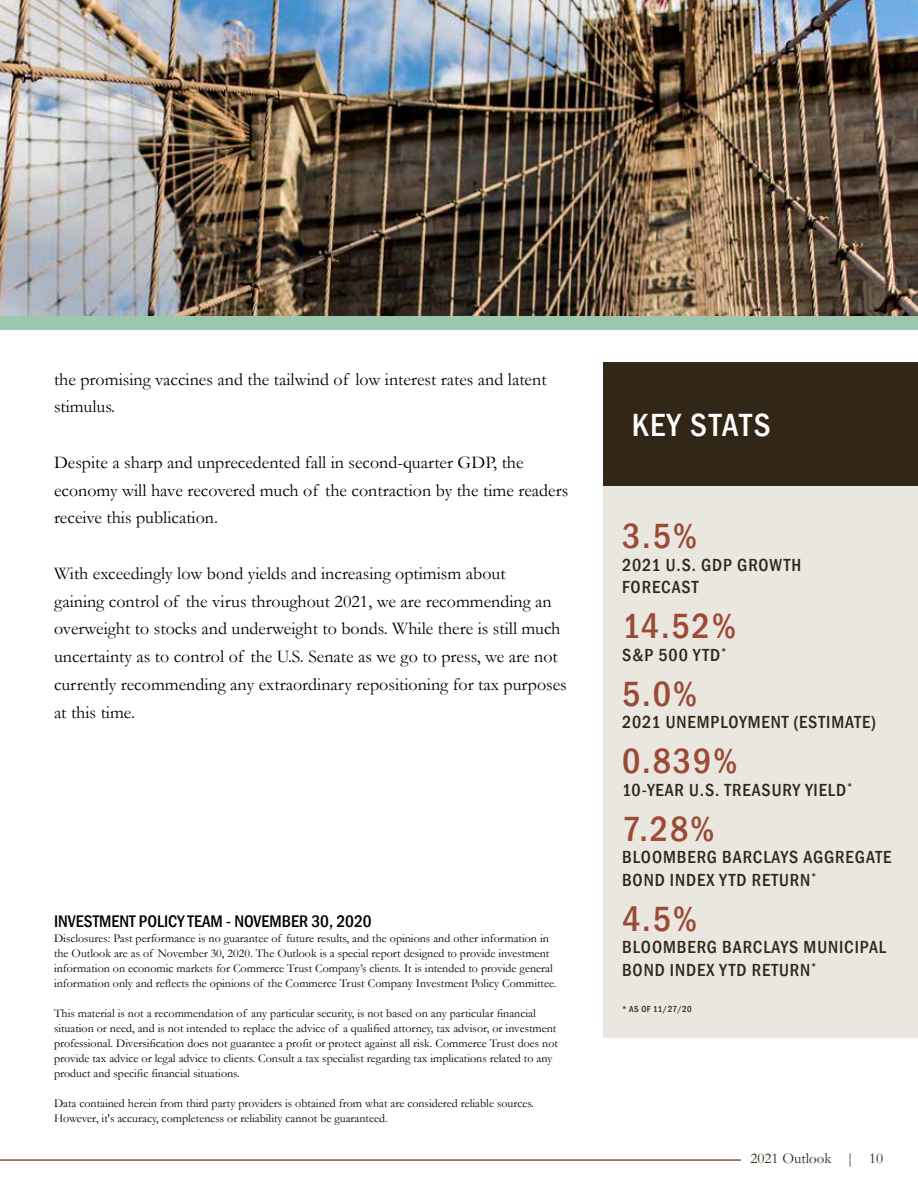
<style>
.page{position:relative;width:918px;height:1188px;background:#fff}
.page>*{position:absolute;margin:0;border:0;box-sizing:border-box;transform-origin:0 0}
.t1{font:500 condensed 36px "Franklin Gothic";letter-spacing:.05em;color:#9c4a36}
.t2{font:500 condensed 33px "Franklin Gothic";letter-spacing:.05em;color:#fff}
.t3{font:18px/27.8px "Garamond";color:#000}
.t4{font:500 condensed 18px/22.5px "Franklin Gothic";letter-spacing:.05em;color:#322617}
.t5{font:500 condensed 17.25px "Franklin Gothic";color:#000}
.t6{font:15px "Garamond";color:#322617}
.t7{font:12px/15px "Garamond";color:#000}
.t8{font:500 condensed 9px "Franklin Gothic";letter-spacing:.05em;color:#322617}
</style>
<div class="page">
<div style="left:604px;top:486px;width:314px;height:551px;background:#e9e7e0"></div>
<div style="left:604px;top:362px;width:314px;height:124px;background:#322617"></div>
<img style="left:0;top:0;width:918px;height:316px">
<div style="left:0;top:316px;width:918px;height:13px;background:#9dc7ad"></div>
<hr style="left:0;top:1159px;width:741px;height:2px;background:#9c4a36">
<h3 class="t3" style="left:54px;top:365px;width:494px">the promising vaccines and the tailwind of low interest rates and latent stimulus.</h3>
<h3 class="t3" style="left:54px;top:448px;width:516px">Despite a sharp and unprecedented fall in second-quarter GDP, the economy will have recovered much of the contraction by the time readers receive this publication.</h3>
<p class="t3" style="left:54px;top:559px;width:514px">With exceedingly low bond yields and increasing optimism about<br>gaining control of the virus throughout 2021, we are recommending an overweight to stocks and underweight to bonds. While there is still much uncertainty as to control of the U.S. Senate as we go to press, we are not currently recommending any extraordinary repositioning for tax purposes at this time.</p>
<h3 class="t5" style="left:54px;top:910px;width:319px">INVESTMENT POLICY TEAM - NOVEMBER 30, 2020</h3>
<p class="t7" style="left:54px;top:930px;width:504px">Disclosures: Past performance is no guarantee of future results, and the opinions and other information in the Outlook are as of November 30, 2020. The Outlook is a special report designed to provide investment information on economic markets for Commerce Trust Company’s clients. It is intended to provide general information only and reflects the opinions of the Commerce Trust Company Investment Policy Committee.</p>
<p class="t7" style="left:54px;top:1005px;width:505px">This material is not a recommendation of any particular security, is not based on any particular financial situation or need, and is not intended to replace the advice of a qualified attorney, tax advisor, or investment professional. Diversification does not guarantee a profit or protect against all risk. Commerce Trust does not provide tax advice or legal advice to clients. Consult a tax specialist regarding tax implications related to any product and specific financial situations.</p>
<p class="t7" style="left:54px;top:1095px;width:481px">Data contained herein from third party providers is obtained from what are considered reliable sources.<br>However, it's accuracy, completeness or reliability cannot be guaranteed.</p>
<h2 class="t2" style="left:632px;top:403px;width:141px">KEY STATS</h2>
<h1 class="t1" style="left:622px;top:513px;width:77px">3.5%</h1>
<h3 class="t4" style="left:622px;top:554px;width:181px">2021 U.S. GDP GROWTH<br>FORECAST</h3>
<h1 class="t1" style="left:622px;top:603px;width:116px">14.52%</h1>
<h3 class="t4" style="left:622px;top:644px;width:106px">S&amp;P 500 YTD<sup>*</sup></h3>
<h1 class="t1" style="left:622px;top:670px;width:77px">5.0%</h1>
<h3 class="t4" style="left:622px;top:711px;width:255px">2021 UNEMPLOYMENT (ESTIMATE)</h3>
<h1 class="t1" style="left:622px;top:738px;width:117px">0.839%</h1>
<h3 class="t4" style="left:622px;top:779px;width:232px">10-YEAR U.S. TREASURY YIELD<sup>*</sup></h3>
<h1 class="t1" style="left:622px;top:805px;width:94px">7.28%</h1>
<h3 class="t4" style="left:622px;top:846px;width:271px">BLOOMBERG BARCLAYS AGGREGATE<br>BOND INDEX YTD RETURN<sup>*</sup></h3>
<h1 class="t1" style="left:622px;top:895px;width:77px">4.5%</h1>
<h3 class="t4" style="left:622px;top:936px;width:266px">BLOOMBERG BARCLAYS MUNICIPAL<br>BOND INDEX YTD RETURN<sup>*</sup></h3>
<p class="t8" style="left:622px;top:1003px;width:71px">* AS OF 11/27/20</p>
<p class="t6" style="left:750px;top:1149px;width:134px">2021 Outlook | 10</p>
</div>
